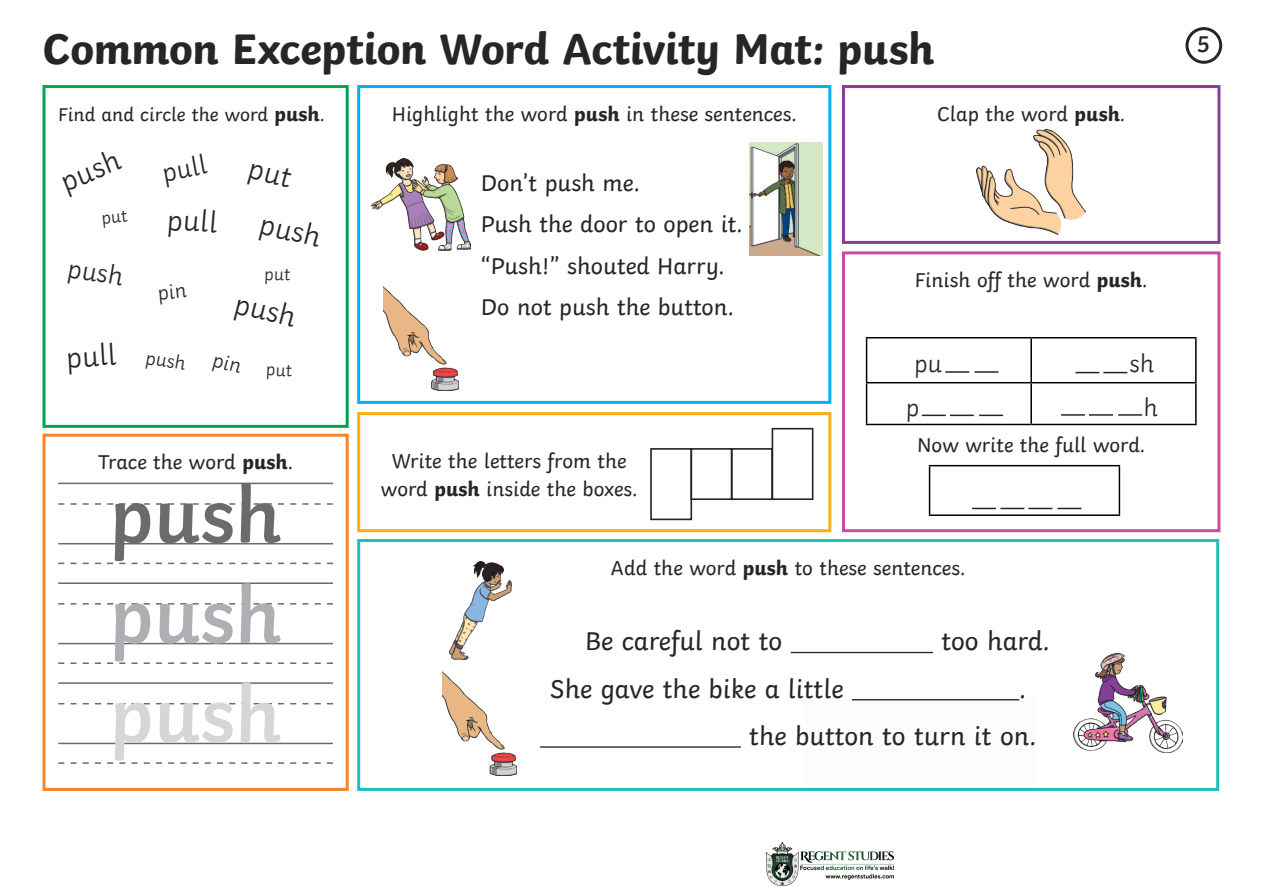
<style>
.page{position:relative;width:1263px;height:893px;background:#fff}
.page>*{position:absolute;margin:0;border:0;box-sizing:border-box;transform-origin:0 0}
.Underline{font:600 81px "Twinkl";color:#6b6b6e}
.Underline-2{font:600 81px "Twinkl";color:#aeafb3}
.Underline-3{font:600 81px "Twinkl";color:#d5d6d8}
.Heading{font:700 45px "Twinkl";letter-spacing:-.01em;color:#282526}
.Underline-4{font:300 30px "Twinkl";color:#282526}
.Body_Copy{font:27px "Twinkl";color:#282526}
.Underline-5{font:300 27px "Twinkl";color:#282526}
.Underline-6{font:300 25.5px "Twinkl";color:#282526}
.Body_Copy-2{font:24px "Twinkl";color:#282526}
.Mat_Number{font:600 24px "Twinkl";color:#282526}
.Body_Copy-3{font:21px/28.5px "Twinkl";color:#282526;text-align:center}
.Underline-7{font:21px "Twinkl";color:#282526}
.Body_Copy-4{font:19.5px "Twinkl";color:#282526}
.Underline-8{font:300 19.5px "Twinkl";color:#282526}
.s1{font-weight:700;font-size:21px}
.s2{font-weight:700}
</style>
<div class="page">
<svg style="left:851px;top:699px;width:169px;height:180px"></svg>
<div style="left:357px;top:85px;width:474px;height:319px;border:3px solid #00b3ef"></div>
<div style="left:42px;top:85px;width:307px;height:343px;border:3px solid #00a54f"></div>
<hr style="left:791px;top:652px;width:142px;height:1px;background:#282526">
<hr style="left:852px;top:699px;width:167px;height:1px;background:#282526">
<hr style="left:540px;top:746px;width:201px;height:2px;background:#282526">
<div style="left:357px;top:539px;width:862px;height:252px;border:3px solid #21bdbd"></div>
<div style="left:842px;top:85px;width:378px;height:159px;border:3px solid #873e97"></div>
<div style="left:842px;top:251px;width:378px;height:281px;border:3px solid #c74d9d"></div>
<div style="left:1185px;top:27px;width:37px;height:37px;border:3px solid #282526;border-radius:50%"></div>
<div style="left:357px;top:412px;width:474px;height:120px;border:3px solid #faaf18"></div>
<img style="left:977px;top:129px;width:109px;height:106px">
<div style="left:42px;top:434px;width:307px;height:357px;border:3px solid #f5852a"></div>
<hr style="left:58px;top:543px;width:275px;height:1px;background:#6b6b6e">
<svg style="left:58px;top:503px;width:275px;height:2px"></svg>
<hr style="left:58px;top:483px;width:275px;height:1px;background:#6b6b6e">
<svg style="left:58px;top:563px;width:275px;height:1px"></svg>
<hr style="left:58px;top:643px;width:275px;height:1px;background:#6b6b6e">
<svg style="left:58px;top:603px;width:275px;height:2px"></svg>
<hr style="left:58px;top:582px;width:275px;height:2px;background:#6b6b6e">
<svg style="left:58px;top:662px;width:275px;height:2px"></svg>
<hr style="left:58px;top:743px;width:275px;height:1px;background:#6b6b6e">
<svg style="left:58px;top:703px;width:275px;height:1px"></svg>
<hr style="left:58px;top:682px;width:275px;height:2px;background:#6b6b6e">
<svg style="left:58px;top:762px;width:275px;height:2px"></svg>
<hr style="left:866px;top:337px;width:165px;height:1px;background:#000">
<hr style="left:866px;top:338px;width:1px;height:44px;background:#000">
<hr style="left:1031px;top:337px;width:165px;height:1px;background:#000">
<hr style="left:1030px;top:338px;width:2px;height:44px;background:#000">
<hr style="left:1195px;top:338px;width:1px;height:44px;background:#000">
<hr style="left:866px;top:382px;width:165px;height:1px;background:#000">
<hr style="left:866px;top:383px;width:1px;height:41px;background:#000">
<hr style="left:1031px;top:382px;width:165px;height:1px;background:#000">
<hr style="left:1030px;top:383px;width:2px;height:41px;background:#000">
<hr style="left:1195px;top:383px;width:1px;height:41px;background:#000">
<hr style="left:866px;top:424px;width:165px;height:1px;background:#000">
<hr style="left:1031px;top:424px;width:165px;height:1px;background:#000">
<hr style="left:929px;top:465px;width:191px;height:1px;background:#000">
<hr style="left:929px;top:466px;width:1px;height:48px;background:#000">
<hr style="left:1119px;top:466px;width:1px;height:48px;background:#000">
<hr style="left:929px;top:514px;width:191px;height:2px;background:#000">
<div style="left:650px;top:448px;width:42px;height:72px;border:2px solid #282526"></div>
<div style="left:772px;top:428px;width:41px;height:72px;border:2px solid #282526"></div>
<div style="left:690px;top:448px;width:42px;height:52px;border:2px solid #282526"></div>
<div style="left:731px;top:448px;width:42px;height:52px;border:2px solid #282526"></div>
<hr style="left:945px;top:371px;width:24px;height:2px;background:#282526">
<hr style="left:974px;top:371px;width:24px;height:2px;background:#282526">
<svg style="left:922px;top:415px;width:81px;height:1px"></svg>
<svg style="left:1075px;top:372px;width:52px;height:1px"></svg>
<hr style="left:1061px;top:414px;width:24px;height:2px;background:#282526">
<hr style="left:1089px;top:414px;width:24px;height:2px;background:#282526">
<hr style="left:1118px;top:414px;width:24px;height:2px;background:#282526">
<svg style="left:972px;top:508px;width:109px;height:1px"></svg>
<img style="left:371px;top:158px;width:100px;height:92px">
<img style="left:749px;top:142px;width:73px;height:114px">
<img style="left:450px;top:561px;width:62px;height:98px">
<img style="left:1074px;top:654px;width:109px;height:99px">
<img style="left:442px;top:671px;width:74px;height:104px">
<img style="left:384px;top:287px;width:74px;height:104px">
<img style="left:767px;top:842px;width:126px;height:44px">
<p class="Heading" style="left:42px;top:12px;width:893px">Common Exception Word Activity Mat: push</p>
<p class="Mat_Number" style="left:1196px;top:25px;width:16px">5</p>
<p class="Body_Copy-4" style="left:58px;top:99px;width:268px">Find and circle the word <span class="s1">push</span>.</p>
<p class="Underline-4" style="left:53px;top:162px;width:64px;rotate:-23deg">push</p>
<p class="Underline-5" style="left:71px;top:248px;width:58px;rotate:9deg">push</p>
<p class="Underline-4" style="left:64px;top:336px;width:52px;rotate:-5deg">pull</p>
<p class="Underline-5" style="left:158px;top:153px;width:47px;rotate:-12deg">pull</p>
<p class="Underline-4" style="left:168px;top:197px;width:52px;rotate:3deg">pull</p>
<p class="Underline-4" style="left:265px;top:201px;width:64px;rotate:13deg">push</p>
<p class="Underline-8" style="left:148px;top:343px;width:42px;rotate:9deg">push</p>
<p class="Underline-4" style="left:240px;top:281px;width:64px;rotate:13deg">push</p>
<p class="Underline-7" style="left:98px;top:446px;width:197px">Trace the word <span class="s2">push</span>.</p>
<p class="Underline" style="left:110px;top:451px;width:174px">push</p>
<p class="Underline-2" style="left:110px;top:551px;width:174px">push</p>
<p class="Underline-3" style="left:110px;top:650px;width:174px">push</p>
<p class="Body_Copy-3" style="left:392px;top:98px;width:407px">Highlight the word <span class="s2">push</span> in these sentences.</p>
<p class="Body_Copy-2" style="left:481px;top:164px;width:160px">Don’t push me.</p>
<p class="Body_Copy-2" style="left:481px;top:206px;width:263px">Push the door to open it.</p>
<p class="Body_Copy-2" style="left:481px;top:247px;width:245px">“Push!” shouted Harry.</p>
<p class="Body_Copy-2" style="left:481px;top:289px;width:254px">Do not push the button.</p>
<p class="Body_Copy-3" style="left:381px;top:445px;width:258px">Write the letters from the word <span class="s2">push</span> inside the boxes.</p>
<p class="Underline-7" style="left:937px;top:98px;width:190px">Clap the word <span class="s2">push</span>.</p>
<p class="Body_Copy-3" style="left:915px;top:264px;width:234px">Finish off the word <span class="s2">push</span>.</p>
<p class="Underline-6" style="left:914px;top:345px;width:30px">pu</p>
<p class="Underline-6" style="left:1129px;top:345px;width:26px">sh</p>
<p class="Underline-6" style="left:906px;top:388px;width:15px">p</p>
<p class="Underline-6" style="left:1143px;top:388px;width:16px">h</p>
<p class="Body_Copy-3" style="left:917px;top:429px;width:230px">Now write the full word.</p>
<p class="Body_Copy-3" style="left:611px;top:552px;width:356px">Add the word <span class="s2">push</span> to these sentences.</p>
<p class="Body_Copy" style="left:585px;top:621px;width:199px">Be careful not to</p>
<p class="Body_Copy" style="left:941px;top:621px;width:110px">too hard.</p>
<p class="Body_Copy" style="left:550px;top:668px;width:295px">She gave the bike a little</p>
<p class="Body_Copy" style="left:1019px;top:668px;width:8px">.</p>
<p class="Body_Copy" style="left:749px;top:715px;width:289px">the button to turn it on.</p>
</div>
